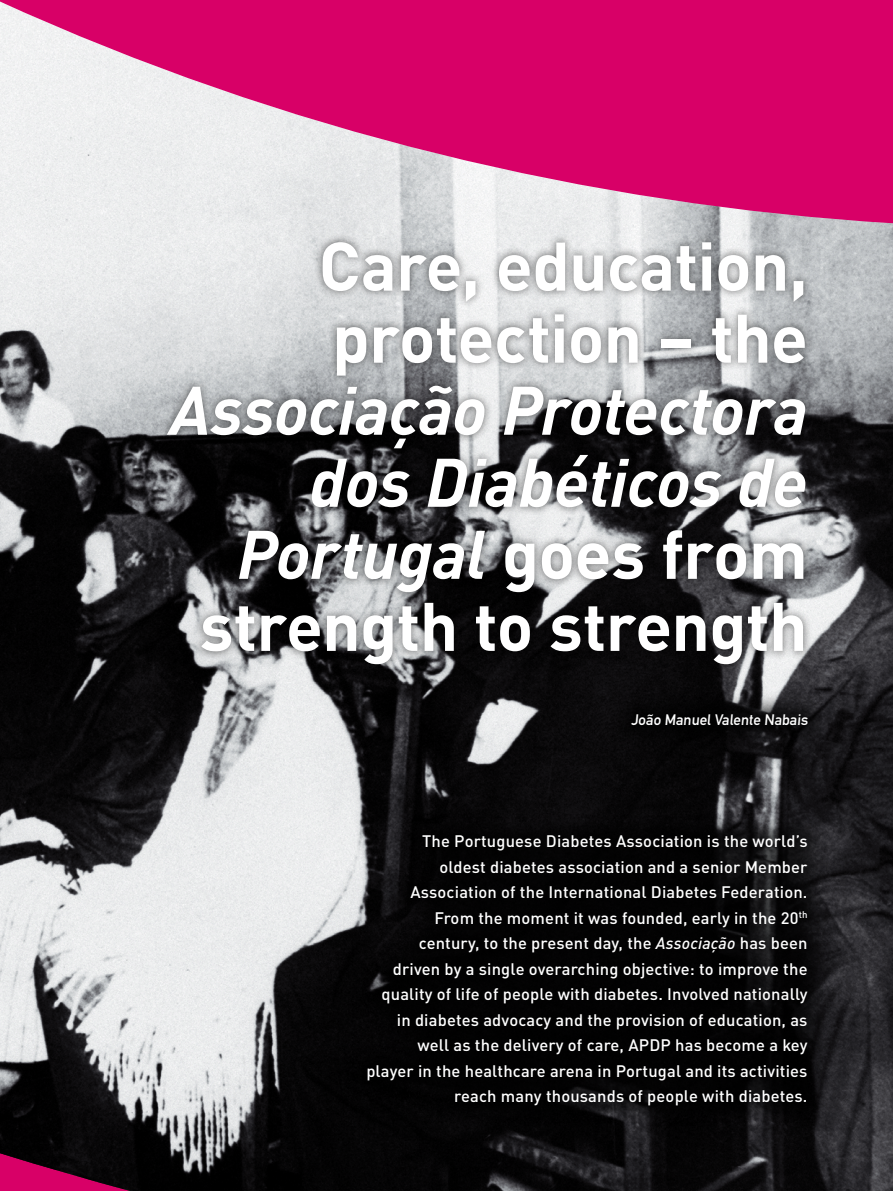
<style>
.page{position:relative;width:893px;height:1191px;background:#fff}
.page>*{position:absolute;margin:0;border:0;box-sizing:border-box;transform-origin:0 0}
.t1{font:italic 700 67.5px/72px "DIN Pro";letter-spacing:-.01em;color:#fff;text-align:right}
.t2{font:700 67.5px/72px "DIN Pro";letter-spacing:-.015em;color:#fff}
.t3{font:500 16.5px/25.5px "DIN Pro";letter-spacing:.01em;color:#fff;text-align:right}
.t4{font:15px "DIN Mittelschrift Std";color:#fff}
.s1{font-style:normal}
.s2{font-style:italic}
</style>
<div class="page">
<img style="left:0;top:1px;width:893px;height:1190px">
<div style="left:159px;top:233px;width:655px;height:440px;background:#000;opacity:.5"></div>
<div style="left:345px;top:812px;width:484px;height:316px;background:#000"></div>
<div style="left:609px;top:691px;width:220px;height:56px;background:#000;opacity:.7"></div>
<h1 class="t2" style="left:319px;top:222px;width:491px">Care, education, protection – the</h1>
<h1 class="t1" style="left:170px;top:366px;width:640px">Associação Protectora dos Diabéticos de<br>Portugal <span class="s1">goes from strength to strength</span></h1>
<p class="t4" style="left:631px;top:711px;width:180px">João Manuel Valente Nabais</p>
<p class="t3" style="left:422px;top:827px;width:387px">The Portuguese D iabetes Association is the world’s</p>
<p class="t3" style="left:439px;top:852px;width:370px">oldest diabetes association and a senior Member</p>
<p class="t3" style="left:410px;top:878px;width:399px">Association of the International Diabetes Federation.</p>
<p class="t3" style="left:434px;top:903px;width:375px">From the moment it was founded, early in the 20<sup>th</sup></p>
<p class="t3" style="left:419px;top:929px;width:390px">century, to the present day, the <span class="s2">Associação</span> has been</p>
<p class="t3" style="left:393px;top:954px;width:416px">driven by a single overarching objective: to improve the</p>
<p class="t3" style="left:382px;top:980px;width:427px">quality of life of people with diabetes. Involved nationally</p>
<p class="t3" style="left:397px;top:1005px;width:412px">in diabetes advocacy and the provision of education, as</p>
<p class="t3" style="left:417px;top:1031px;width:233px">well as the delivery of care, APDP</p>
<p class="t3" style="left:366px;top:1031px;width:443px">has become a key<br>player in the healthcare arena in Portugal and its activities reach many thousands of people with diabetes.</p>
</div>
